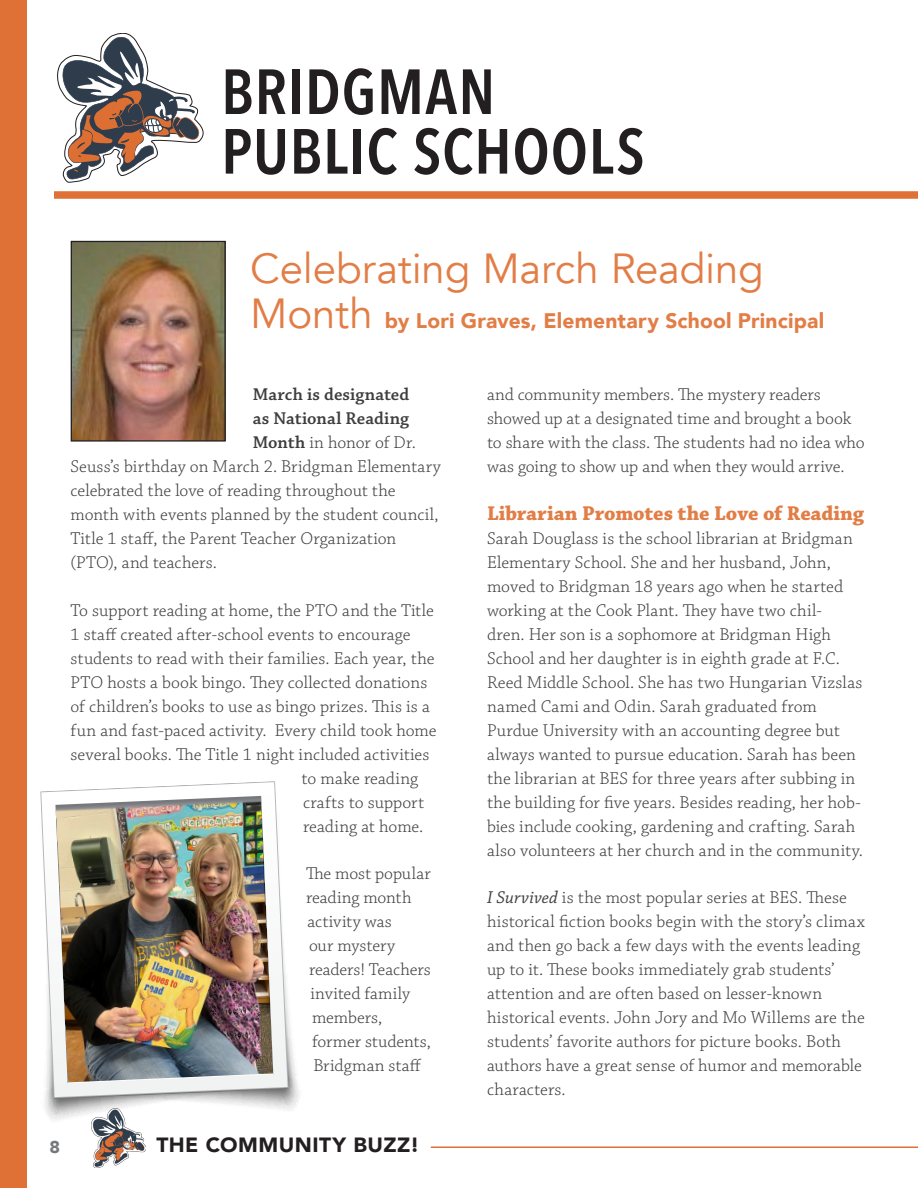
<style>
.page{position:relative;width:918px;height:1188px;background:#fff}
.page>*{position:absolute;margin:0;border:0;box-sizing:border-box;transform-origin:0 0}
.t1{font:600 63px/59.6px "Avenir Next Condensed";letter-spacing:.015em;color:#231f20}
.t2{font:42px "Avenir";letter-spacing:-.005em;color:#e27d46}
.t3{font:900 21px "Avenir";letter-spacing:.01em;color:#e27d46}
.t4{font:700 21px "Chaparral Pro";letter-spacing:-.005em;color:#e27d46}
.t5{font:900 20.55px "Avenir";letter-spacing:.025em;color:#231f20}
.t6{font:300 18px/24px "Chaparral Pro";letter-spacing:.005em;color:#3e3e3f}
.t7{font:600 18px "Chaparral Pro";letter-spacing:.005em;color:#3e3e3f}
.t8{font:900 17.1px "Avenir";color:#76787b;scale:1.05 1}
.s1{font-weight:400;font-size:42px}
.s2{font-weight:600}
.s3{font-weight:400;font-style:italic}
</style>
<div class="page">
<svg style="left:57px;top:33px;width:146px;height:150px"></svg>
<div style="left:54px;top:191px;width:864px;height:8px;background:#df7036"></div>
<hr style="left:431px;top:1146px;width:487px;height:2px;background:#df7036">
<img style="left:91px;top:1123px;width:55px;height:44px">
<div style="left:0;top:0;width:26px;height:1188px;background:#df7036"></div>
<img style="left:73px;top:243px;width:151px;height:197px">
<div style="left:71px;top:241px;width:155px;height:201px;border:1px solid #231f20"></div>
<svg style="left:222px;top:1009px;width:77px;height:102px"></svg>
<svg style="left:45px;top:1099px;width:177px;height:24px"></svg>
<img style="left:41px;top:782px;width:247px;height:315px">
<h1 class="t1" style="left:221px;top:60px;width:425px">BRIDGMAN<br>PUBLIC SCHOOLS</h1>
<p class="t2" style="left:250px;top:243px;width:515px">Celebrating March Reading</p>
<p class="t3" style="left:250px;top:303px;width:575px"><span class="s1">Month</span> by Lori Graves, Elementary School Principal</p>
<p class="t7" style="left:253px;top:384px;width:158px">March is designated</p>
<p class="t7" style="left:253px;top:408px;width:158px">as National Reading</p>
<p class="t6" style="left:253px;top:431px;width:165px"><span class="s2">Month</span> in honor of Dr.</p>
<p class="t6" style="left:70px;top:455px;width:372px">Seuss’s birthday on March 2. Bridgman Elementary</p>
<p class="t6" style="left:70px;top:479px;width:327px">celebrated the love of reading throughout the</p>
<p class="t6" style="left:70px;top:503px;width:370px">month with events planned by the student council,</p>
<p class="t6" style="left:70px;top:527px;width:327px">Title 1 staff, the Parent Teacher Organization</p>
<p class="t6" style="left:70px;top:551px;width:148px">(PTO), and teachers.</p>
<p class="t6" style="left:70px;top:599px;width:365px">To support reading at home, the PTO and the Title</p>
<p class="t6" style="left:70px;top:623px;width:341px">1 staff created after-school events to encourage</p>
<p class="t6" style="left:70px;top:647px;width:366px">students to read with their families. Each year, the</p>
<p class="t6" style="left:70px;top:671px;width:358px">PTO hosts a book bingo. They collected donations</p>
<p class="t6" style="left:70px;top:695px;width:361px">of children’s books to use as bingo prizes. This is a</p>
<p class="t6" style="left:70px;top:719px;width:368px">fun and fast-paced activity. Every child took home</p>
<p class="t6" style="left:70px;top:743px;width:360px">several books. The Title 1 night included activities</p>
<p class="t6" style="left:302px;top:767px;width:118px">to make reading</p>
<p class="t6" style="left:303px;top:791px;width:123px">crafts to support</p>
<p class="t6" style="left:303px;top:815px;width:122px">reading at home.</p>
<p class="t6" style="left:306px;top:862px;width:126px">The most popular</p>
<p class="t6" style="left:306px;top:886px;width:107px">reading month</p>
<p class="t6" style="left:308px;top:910px;width:86px">activity was</p>
<p class="t6" style="left:309px;top:934px;width:88px">our mystery</p>
<p class="t6" style="left:309px;top:958px;width:123px">readers! Teachers</p>
<p class="t6" style="left:310px;top:982px;width:101px">invited family</p>
<p class="t6" style="left:312px;top:1006px;width:72px">members,</p>
<p class="t6" style="left:312px;top:1030px;width:120px">former students,</p>
<p class="t6" style="left:314px;top:1054px;width:110px">Bridgman staff</p>
<p class="t8" style="left:50px;top:1132px;width:12px">8</p>
<p class="t5" style="left:156px;top:1127px;width:265px">THE COMMUNITY BUZZ!</p>
<p class="t6" style="left:487px;top:383px;width:379px">and community members. The mystery readers showed up at a designated time and brought a book to share with the class. The students had no idea who was going to show up and when they would arrive.</p>
<p class="t4" style="left:487px;top:501px;width:379px">Librarian Promotes the Love of Reading</p>
<p class="t6" style="left:487px;top:527px;width:378px">Sarah Douglass is the school librarian at Bridgman Elementary School. She and her husband, John, moved to Bridgman 18 years ago when he started working at the Cook Plant. They have two chil&shy;dren. Her son is a sophomore at Bridgman High School and her daughter is in eighth grade at F.C.<br>Reed Middle School. She has two Hungarian Vizslas named Cami and Odin. Sarah graduated from Purdue University with an accounting degree but always wanted to pursue education. Sarah has been the librarian at BES for three years after subbing in the building for five years. Besides reading, her hob&shy;bies include cooking, gardening and crafting. Sarah also volunteers at her church and in the community.</p>
<p class="t6" style="left:487px;top:886px;width:379px"><span class="s3">I Survived</span> is the most popular series at BES. These historical fiction books begin with the story’s climax and then go back a few days with the events leading up to it. These books immediately grab students’ attention and are often based on lesser-known historical events. John Jory and Mo Willems are the students’ favorite authors for picture books. Both authors have a great sense of humor and memorable characters.</p>
</div>
